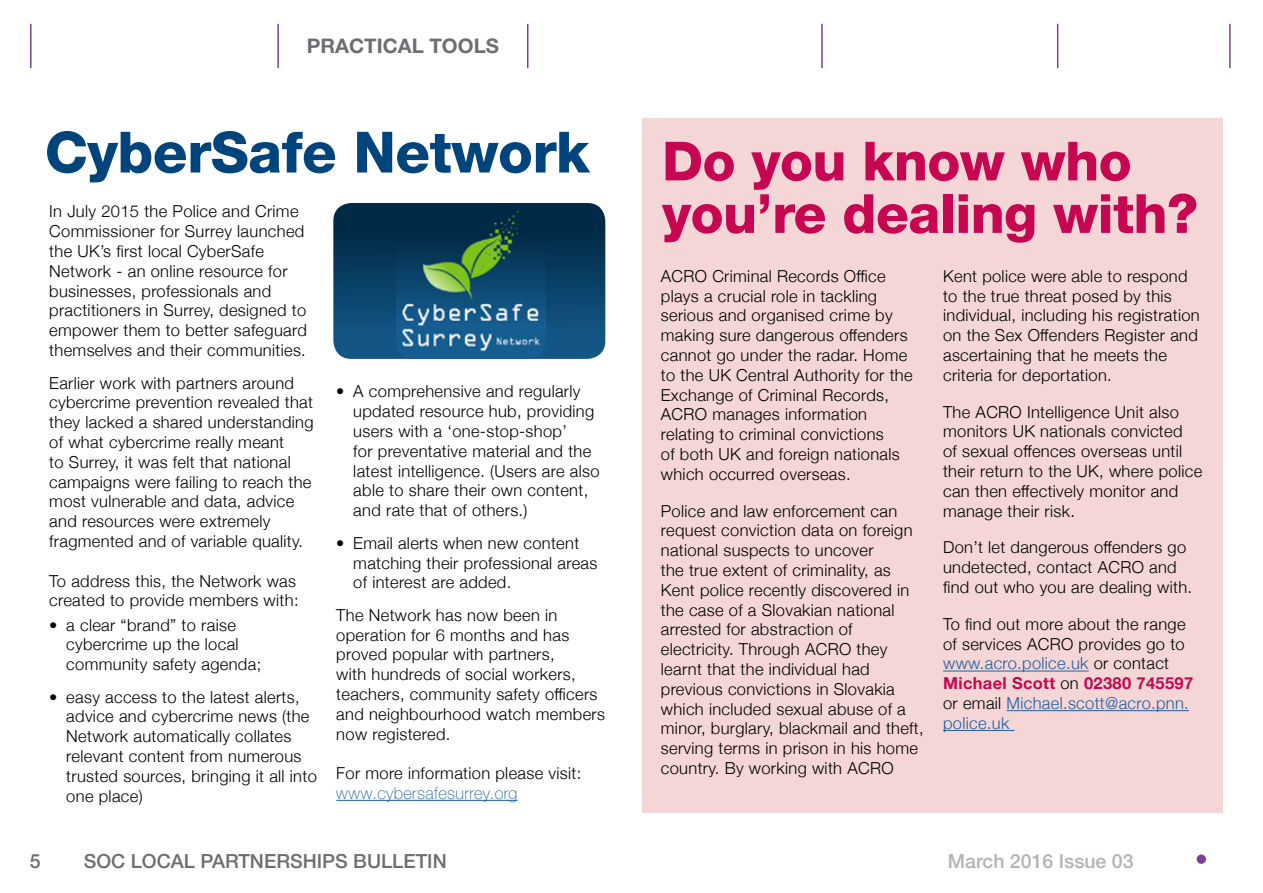
<style>
.page{position:relative;width:1263px;height:893px;background:#fff}
.page>*{position:absolute;margin:0;border:0;box-sizing:border-box;transform-origin:0 0}
.t1{font:800 57px "Helvetica Neue LT Pro";letter-spacing:-.01em;color:#00447c}
.t2{font:800 54px/52.5px "Helvetica Neue LT Pro";letter-spacing:-.01em;color:#c60651}
.t3{font:700 20.1px "Helvetica Neue LT Pro";color:#6d6e71}
.t4{font:500 19.5px "Helvetica Neue LT Pro";color:#6d6e71}
.t5{font:500 19.5px "Helvetica Neue LT Pro";color:#b1b4b6}
.t6{font:300 16.5px/19.8px "Helvetica Neue";letter-spacing:.02em;color:#000}
.t7{font:100 16.5px "Helvetica Neue";letter-spacing:.02em;color:#215e9e}
.s1{color:#215e9e}
.s2{font-weight:700;color:#c60651}
</style>
<div class="page">
<div style="left:1197px;top:854px;width:9px;height:10px;background:#7f3f98;border-radius:50%"></div>
<div style="left:642px;top:118px;width:580px;height:694px;background:#f4d6d6"></div>
<svg style="left:333px;top:203px;width:272px;height:156px"></svg>
<hr style="left:30px;top:24px;width:2px;height:44px;background:#7f3f98">
<hr style="left:277px;top:24px;width:2px;height:44px;background:#7f3f98">
<hr style="left:527px;top:24px;width:1px;height:44px;background:#7f3f98">
<hr style="left:821px;top:24px;width:2px;height:44px;background:#7f3f98">
<hr style="left:1057px;top:24px;width:1px;height:44px;background:#7f3f98">
<hr style="left:1229px;top:24px;width:1px;height:44px;background:#7f3f98">
<hr style="left:336px;top:800px;width:181px;height:1px;background:#215e9e">
<hr style="left:943px;top:671px;width:146px;height:1px;background:#215e9e">
<hr style="left:1006px;top:710px;width:183px;height:1px;background:#215e9e">
<hr style="left:943px;top:730px;width:71px;height:1px;background:#215e9e">
<img style="left:396px;top:209px;width:150px;height:150px">
<p class="t3" style="left:307px;top:34px;width:194px">PRACTICAL TOOLS</p>
<h1 class="t1" style="left:45px;top:118px;width:547px">CyberSafe Network</h1>
<h2 class="t2" style="left:662px;top:135px;width:537px">Do you know who you’re dealing with?</h2>
<p class="t6" style="left:49px;top:200px;width:259px">In July 2015 the Police and Crime Commissioner for Surrey launched the UK’s first local CyberSafe Network - an online resource for businesses, professionals and practitioners in Surrey, designed to empower them to better safeguard themselves and their communities.</p>
<p class="t6" style="left:49px;top:372px;width:266px">Earlier work with partners around cybercrime prevention revealed that they lacked a shared understanding of what cybercrime really meant<br>to Surrey, it was felt that national campaigns were failing to reach the most vulnerable and data, advice and resources were extremely fragmented and of variable quality.</p>
<p class="t6" style="left:49px;top:570px;width:251px">To address this, the Network was created to provide members with:</p>
<p class="t6" style="left:66px;top:613px;width:196px;text-indent:-17px">• a clear “brand” to raise cybercrime up the local community safety agenda;</p>
<p class="t6" style="left:66px;top:686px;width:252px;text-indent:-17px">• easy access to the latest alerts, advice and cybercrime news (the<br>Network automatically collates relevant content from numerous trusted sources, bringing it all into one place)</p>
<p class="t6" style="left:661px;top:265px;width:253px">ACRO Criminal Records Office plays a crucial role in tackling serious and organised crime by making sure dangerous offenders cannot go under the radar. Home to the UK Central Authority for the<br>Exchange of Criminal Records,<br>ACRO manages information relating to criminal convictions<br>of both UK and foreign nationals which occurred overseas.</p>
<p class="t6" style="left:661px;top:500px;width:264px">Police and law enforcement can request conviction data on foreign national suspects to uncover<br>the true extent of criminality, as<br>Kent police recently discovered in the case of a Slovakian national arrested for abstraction of electricity. Through ACRO they learnt that the individual had previous convictions in Slovakia which included sexual abuse of a minor, burglary, blackmail and theft, serving terms in prison in his home country. By working with ACRO</p>
<p class="t6" style="left:943px;top:265px;width:258px">Kent police were able to respond to the true threat posed by this individual, including his registration on the Sex Offenders Register and ascertaining that he meets the criteria for deportation.</p>
<p class="t6" style="left:943px;top:401px;width:261px">The ACRO Intelligence Unit also monitors UK nationals convicted<br>of sexual offences overseas until their return to the UK, where police can then effectively monitor and manage their risk.</p>
<p class="t6" style="left:943px;top:536px;width:250px">Don’t let dangerous offenders go undetected, contact ACRO and find out who you are dealing with.</p>
<p class="t6" style="left:943px;top:613px;width:252px">To find out more about the range of services ACRO provides go to <span class="s1">www.acro.police.uk</span> or contact<br><span class="s2">Michael Scott</span> on <span class="s2">02380 745597 </span>or email <span class="s1">Michael.scott@acro.pnn. police.uk</span></p>
<p class="t6" style="left:353px;top:380px;width:248px;text-indent:-17px">• A comprehensive and regularly updated resource hub, providing users with a ‘one-stop-shop’<br>for preventative material and the latest intelligence. (Users are also able to share their own content, and rate that of others.)</p>
<p class="t6" style="left:353px;top:532px;width:246px;text-indent:-17px">• Email alerts when new content matching their professional areas of interest are added.</p>
<p class="t6" style="left:336px;top:604px;width:270px">The Network has now been in operation for 6 months and has proved popular with partners,<br>with hundreds of social workers, teachers, community safety officers and neighbourhood watch members now registered.</p>
<p class="t6" style="left:336px;top:762px;width:246px">For more information please visit:</p>
<p class="t7" style="left:336px;top:781px;width:183px">www.cybersafesurrey.org</p>
<p class="t4" style="left:30px;top:850px;width:12px">5</p>
<p class="t4" style="left:84px;top:850px;width:365px">SOC LOCAL PARTNERSHIPS BULLETIN</p>
<p class="t5" style="left:948px;top:850px;width:187px">March 2016 Issue 03</p>
</div>
